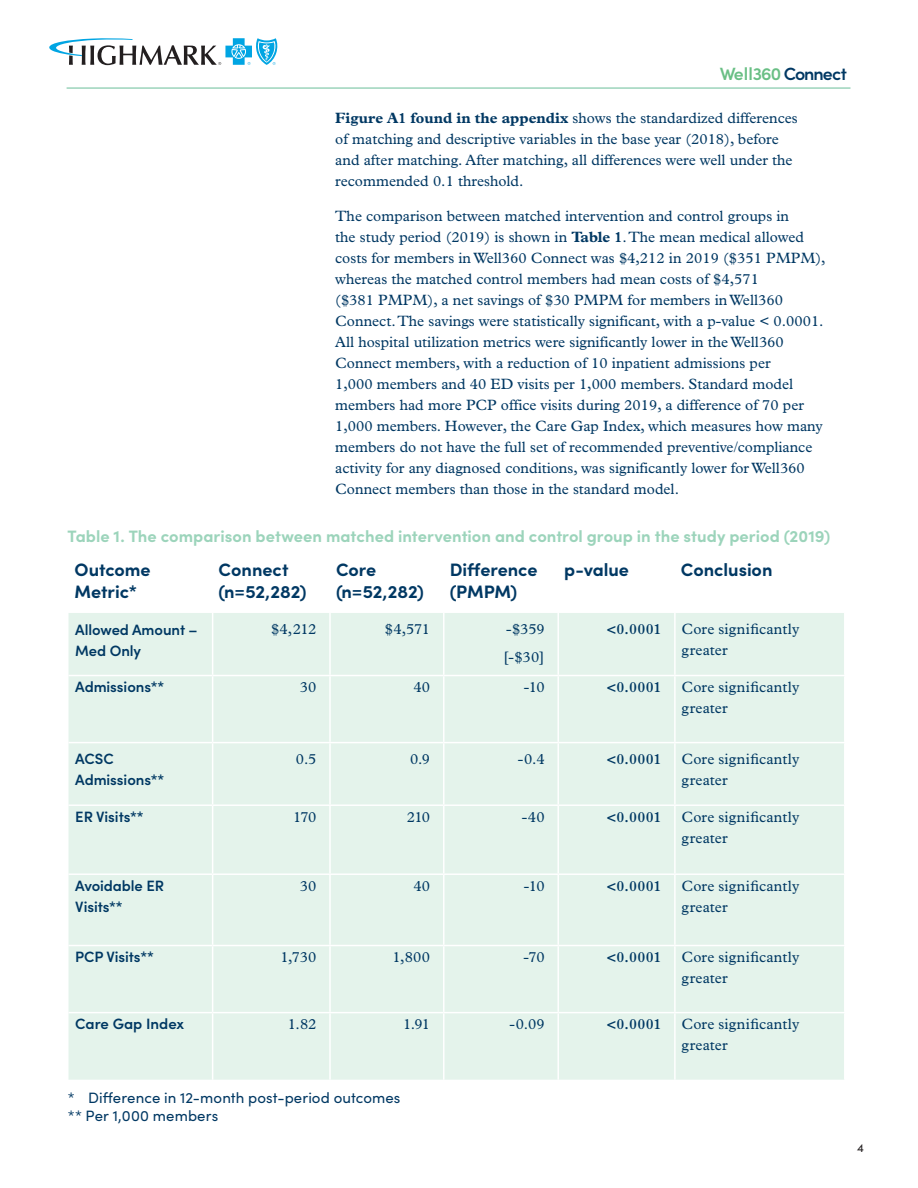
<style>
.page{position:relative;width:918px;height:1188px;background:#fff}
.page>*{position:absolute;margin:0;border:0;box-sizing:border-box;transform-origin:0 0}
.basic_body{font:700 18px/22.5px "Sofia Pro";color:#003863}
.t1{font:600 17.7px "Sofia Pro";letter-spacing:-.05em;color:#6abf85}
.t2{font:700 16.5px "Sofia Pro";color:#9cd4bb}
.Body_Copy{font:15px/21px "Plantin MT Pro";color:#003863}
.basic_body-2{font:15px/21px "Plantin MT Pro";letter-spacing:.01em;color:#003863}
.t3{font:600 15px/21px "Sofia Pro";letter-spacing:-.005em;color:#003863}
.basic_body-3{font:15px "Sofia Pro";letter-spacing:.005em;color:#003863}
.basic_body-4{font:600 15px "Plantin MT Pro";letter-spacing:.03em;color:#003863}
.t4{font:12px "Sofia Pro";color:#231f20}
.s1{color:#003863}
.s2{font-weight:700}
</style>
<div class="page">
<div style="left:69px;top:613px;width:775px;height:467px;background:#e4f3eb"></div>
<hr style="left:69px;top:742px;width:144px;height:1px;background:#fff">
<hr style="left:213px;top:742px;width:117px;height:1px;background:#fff">
<hr style="left:330px;top:742px;width:114px;height:1px;background:#fff">
<hr style="left:444px;top:742px;width:114px;height:1px;background:#fff">
<hr style="left:558px;top:742px;width:117px;height:1px;background:#fff">
<hr style="left:675px;top:742px;width:171px;height:1px;background:#fff">
<hr style="left:212px;top:613px;width:1px;height:62px;background:#fff">
<hr style="left:329px;top:613px;width:2px;height:62px;background:#fff">
<hr style="left:443px;top:613px;width:2px;height:62px;background:#fff">
<hr style="left:212px;top:676px;width:1px;height:66px;background:#fff">
<hr style="left:329px;top:676px;width:2px;height:66px;background:#fff">
<hr style="left:443px;top:676px;width:2px;height:66px;background:#fff">
<hr style="left:212px;top:743px;width:1px;height:61px;background:#fff">
<hr style="left:329px;top:743px;width:2px;height:61px;background:#fff">
<hr style="left:443px;top:743px;width:2px;height:61px;background:#fff">
<hr style="left:212px;top:806px;width:1px;height:67px;background:#fff">
<hr style="left:329px;top:806px;width:2px;height:67px;background:#fff">
<hr style="left:443px;top:806px;width:2px;height:67px;background:#fff">
<hr style="left:212px;top:875px;width:1px;height:70px;background:#fff">
<hr style="left:329px;top:875px;width:2px;height:70px;background:#fff">
<hr style="left:443px;top:875px;width:2px;height:70px;background:#fff">
<hr style="left:212px;top:946px;width:1px;height:66px;background:#fff">
<hr style="left:329px;top:946px;width:2px;height:66px;background:#fff">
<hr style="left:443px;top:946px;width:2px;height:66px;background:#fff">
<hr style="left:212px;top:1013px;width:1px;height:67px;background:#fff">
<hr style="left:329px;top:1013px;width:2px;height:67px;background:#fff">
<hr style="left:443px;top:1013px;width:2px;height:67px;background:#fff">
<hr style="left:557px;top:613px;width:2px;height:62px;background:#fff">
<hr style="left:674px;top:613px;width:2px;height:62px;background:#fff">
<hr style="left:557px;top:676px;width:2px;height:66px;background:#fff">
<hr style="left:674px;top:676px;width:2px;height:66px;background:#fff">
<hr style="left:557px;top:743px;width:2px;height:61px;background:#fff">
<hr style="left:674px;top:743px;width:2px;height:61px;background:#fff">
<hr style="left:557px;top:806px;width:2px;height:67px;background:#fff">
<hr style="left:674px;top:806px;width:2px;height:67px;background:#fff">
<hr style="left:557px;top:875px;width:2px;height:70px;background:#fff">
<hr style="left:674px;top:875px;width:2px;height:70px;background:#fff">
<hr style="left:557px;top:946px;width:2px;height:66px;background:#fff">
<hr style="left:674px;top:946px;width:2px;height:66px;background:#fff">
<hr style="left:557px;top:1013px;width:2px;height:67px;background:#fff">
<hr style="left:674px;top:1013px;width:2px;height:67px;background:#fff">
<hr style="left:69px;top:675px;width:144px;height:1px;background:#fff">
<hr style="left:213px;top:675px;width:117px;height:1px;background:#fff">
<hr style="left:330px;top:675px;width:114px;height:1px;background:#fff">
<hr style="left:444px;top:675px;width:114px;height:1px;background:#fff">
<hr style="left:558px;top:675px;width:117px;height:1px;background:#fff">
<hr style="left:675px;top:675px;width:171px;height:1px;background:#fff">
<hr style="left:69px;top:804px;width:144px;height:2px;background:#fff">
<hr style="left:213px;top:804px;width:117px;height:2px;background:#fff">
<hr style="left:330px;top:804px;width:114px;height:2px;background:#fff">
<hr style="left:444px;top:804px;width:114px;height:2px;background:#fff">
<hr style="left:558px;top:804px;width:117px;height:2px;background:#fff">
<hr style="left:675px;top:804px;width:171px;height:2px;background:#fff">
<hr style="left:69px;top:873px;width:144px;height:2px;background:#fff">
<hr style="left:213px;top:873px;width:117px;height:2px;background:#fff">
<hr style="left:330px;top:873px;width:114px;height:2px;background:#fff">
<hr style="left:444px;top:873px;width:114px;height:2px;background:#fff">
<hr style="left:558px;top:873px;width:117px;height:2px;background:#fff">
<hr style="left:675px;top:873px;width:171px;height:2px;background:#fff">
<hr style="left:69px;top:945px;width:144px;height:1px;background:#fff">
<hr style="left:213px;top:945px;width:117px;height:1px;background:#fff">
<hr style="left:330px;top:945px;width:114px;height:1px;background:#fff">
<hr style="left:444px;top:945px;width:114px;height:1px;background:#fff">
<hr style="left:558px;top:945px;width:117px;height:1px;background:#fff">
<hr style="left:675px;top:945px;width:171px;height:1px;background:#fff">
<hr style="left:69px;top:1012px;width:144px;height:1px;background:#fff">
<hr style="left:213px;top:1012px;width:117px;height:1px;background:#fff">
<hr style="left:330px;top:1012px;width:114px;height:1px;background:#fff">
<hr style="left:444px;top:1012px;width:114px;height:1px;background:#fff">
<hr style="left:558px;top:1012px;width:117px;height:1px;background:#fff">
<hr style="left:675px;top:1012px;width:171px;height:1px;background:#fff">
<hr style="left:67px;top:87px;width:783px;height:2px;background:#9cd4bb">
<svg style="left:49px;top:38px;width:229px;height:27px"></svg>
<p class="t1" style="left:720px;top:61px;width:129px">Well360 <span class="s1">Connect</span></p>
<p class="Body_Copy" style="left:335px;top:108px;width:464px"><span class="s2">Figure A1 found in the appendix</span> shows the standardized differences of matching and descriptive variables in the base year (2018), before and after matching. After matching, all differences were well under the recommended 0.1 threshold.</p>
<p class="Body_Copy" style="left:335px;top:205px;width:492px">The comparison between matched intervention and control groups in<br>the study period (2019) is shown in <span class="s2">Table 1</span>. The mean medical allowed costs for members in Well360 Connect was $4,212 in 2019 ($351 PMPM), whereas the matched control members had mean costs of $4,571<br>($381 PMPM), a net savings of $30 PMPM for members in Well360<br>Connect. The savings were statistically significant, with a p-value &lt; 0.0001.<br>All hospital utilization metrics were significantly lower in the Well360<br>Connect members, with a reduction of 10 inpatient admissions per<br>1,000 members and 40 ED visits per 1,000 members. Standard model members had more PCP office visits during 2019, a difference of 70 per 1,000 members. However, the Care Gap Index, which measures how many members do not have the full set of recommended preventive/compliance activity for any diagnosed conditions, was significantly lower for Well360<br>Connect members than those in the standard model.</p>
<p class="t2" style="left:68px;top:523px;width:764px">Table 1. The comparison between matched intervention and control group in the study period (2019)</p>
<p class="basic_body" style="left:75px;top:557px;width:78px">Outcome<br>Metric*</p>
<p class="basic_body" style="left:219px;top:557px;width:90px">Connect (n=52,282)</p>
<p class="basic_body" style="left:336px;top:557px;width:90px">Core (n=52,282)</p>
<p class="basic_body" style="left:450px;top:557px;width:89px">Difference (PMPM)</p>
<p class="basic_body" style="left:564px;top:557px;width:66px">p-value</p>
<p class="basic_body" style="left:681px;top:557px;width:93px">Conclusion</p>
<p class="t3" style="left:75px;top:618px;width:124px">Allowed Amount –<br>Med Only</p>
<p class="basic_body-2" style="left:271px;top:619px;width:47px">$4,212</p>
<p class="basic_body-2" style="left:385px;top:619px;width:47px">$4,571</p>
<p class="basic_body-2" style="left:506px;top:619px;width:40px">-$359</p>
<p class="basic_body-4" style="left:606px;top:620px;width:57px">&lt;0.0001</p>
<p class="basic_body-2" style="left:682px;top:619px;width:119px">Core significantly greater</p>
<p class="basic_body-2" style="left:503px;top:647px;width:43px">[-$30]</p>
<p class="t3" style="left:75px;top:675px;width:90px">Admissions**</p>
<p class="basic_body-2" style="left:300px;top:676px;width:18px">30</p>
<p class="basic_body-2" style="left:413px;top:676px;width:18px">40</p>
<p class="basic_body-2" style="left:524px;top:676px;width:22px">-10</p>
<p class="basic_body-4" style="left:606px;top:678px;width:57px">&lt;0.0001</p>
<p class="basic_body-2" style="left:682px;top:676px;width:119px">Core significantly greater</p>
<p class="t3" style="left:75px;top:747px;width:90px">ACSC<br>Admissions**</p>
<p class="basic_body-2" style="left:296px;top:748px;width:22px">0.5</p>
<p class="basic_body-2" style="left:410px;top:748px;width:22px">0.9</p>
<p class="basic_body-2" style="left:518px;top:748px;width:28px">-0.4</p>
<p class="basic_body-4" style="left:606px;top:750px;width:57px">&lt;0.0001</p>
<p class="basic_body-2" style="left:682px;top:748px;width:119px">Core significantly greater</p>
<p class="t3" style="left:75px;top:805px;width:70px">ER Visits**</p>
<p class="basic_body-2" style="left:293px;top:806px;width:25px">170</p>
<p class="basic_body-2" style="left:407px;top:806px;width:25px">210</p>
<p class="basic_body-2" style="left:522px;top:806px;width:25px">-40</p>
<p class="basic_body-4" style="left:606px;top:808px;width:57px">&lt;0.0001</p>
<p class="basic_body-2" style="left:682px;top:806px;width:119px">Core significantly greater</p>
<p class="t3" style="left:75px;top:874px;width:90px">Avoidable ER<br>Visits**</p>
<p class="basic_body-2" style="left:300px;top:875px;width:18px">30</p>
<p class="basic_body-2" style="left:413px;top:875px;width:18px">40</p>
<p class="basic_body-2" style="left:524px;top:875px;width:22px">-10</p>
<p class="basic_body-4" style="left:606px;top:877px;width:57px">&lt;0.0001</p>
<p class="basic_body-2" style="left:682px;top:875px;width:119px">Core significantly greater</p>
<p class="t3" style="left:75px;top:945px;width:80px">PCP Visits**</p>
<p class="basic_body-2" style="left:280px;top:946px;width:38px">1,730</p>
<p class="basic_body-2" style="left:392px;top:946px;width:39px">1,800</p>
<p class="basic_body-2" style="left:524px;top:946px;width:23px">-70</p>
<p class="basic_body-4" style="left:606px;top:948px;width:57px">&lt;0.0001</p>
<p class="basic_body-2" style="left:682px;top:946px;width:119px">Core significantly greater</p>
<p class="t3" style="left:75px;top:1013px;width:110px">Care Gap Index</p>
<p class="basic_body-2" style="left:288px;top:1014px;width:30px">1.82</p>
<p class="basic_body-2" style="left:403px;top:1014px;width:29px">1.91</p>
<p class="basic_body-2" style="left:509px;top:1014px;width:37px">-0.09</p>
<p class="basic_body-4" style="left:606px;top:1015px;width:57px">&lt;0.0001</p>
<p class="basic_body-2" style="left:682px;top:1014px;width:119px">Core significantly greater</p>
<p class="basic_body-3" style="left:68px;top:1086px;width:334px">* Difference in 12-month post-period outcomes</p>
<p class="basic_body-3" style="left:68px;top:1104px;width:152px">** Per 1,000 members</p>
<p class="t4" style="left:857px;top:1139px;width:8px">4</p>
</div>
